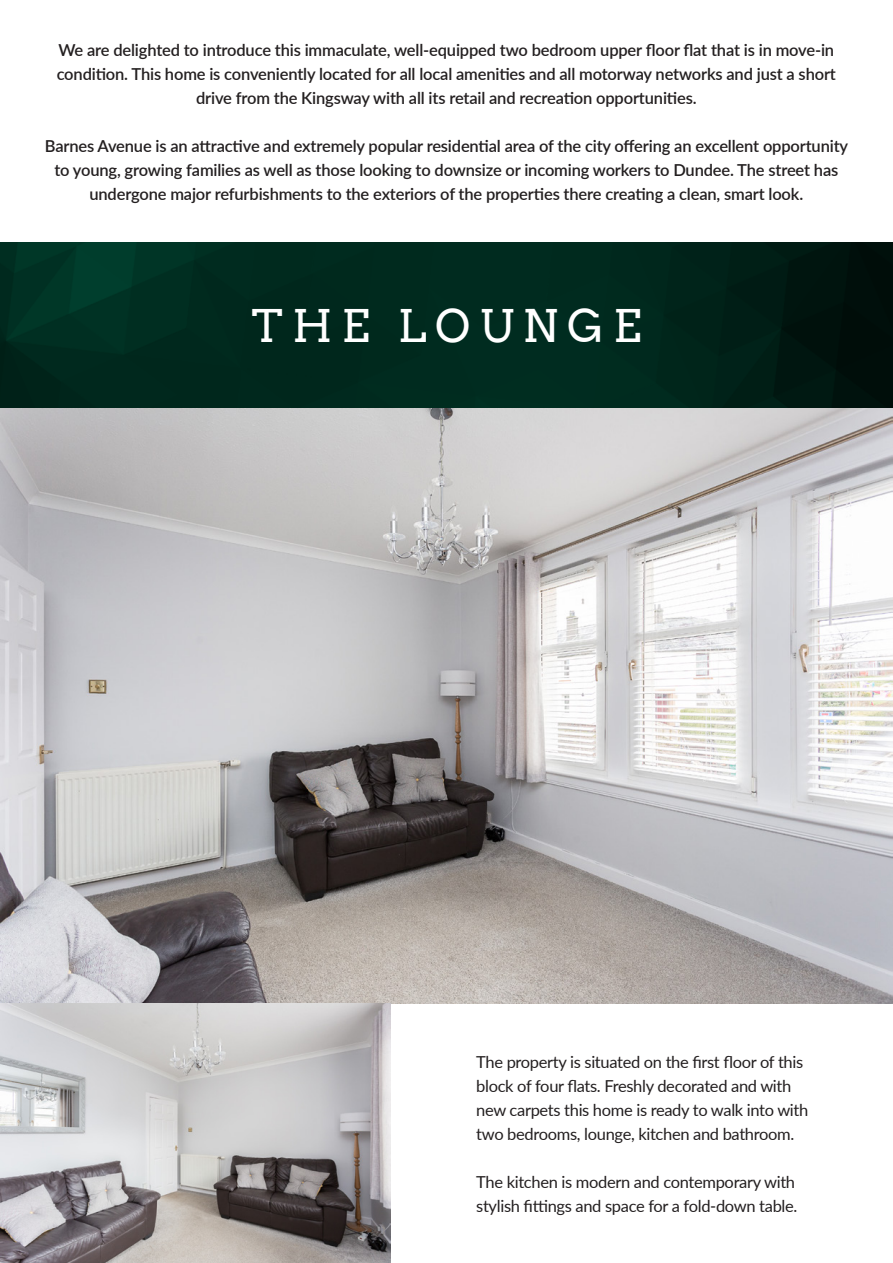
<style>
.page{position:relative;width:893px;height:1263px;background:#fff}
.page>*{position:absolute;margin:0;border:0;box-sizing:border-box;transform-origin:0 0}
.t1{font:45px "Arvo";letter-spacing:.2em;color:#fff}
.t2{font:600 16.5px/24px "Lato";letter-spacing:-.01em;color:#231f20;text-align:center}
.t3{font:16.5px/24px "Lato";letter-spacing:-.02em;color:#231f20}
</style>
<div class="page">
<img style="left:0;top:242px;width:893px;height:761px">
<img style="left:0;top:1003px;width:390px;height:260px">
<p class="t2" style="left:57px;top:37px;width:781px">We are delighted to introduce this immaculate, well-equipped two bedroom upper floor flat that is in move-in condition. This home is conveniently located for all local amenities and all motorway networks and just a short drive from the Kingsway with all its retail and recreation opportunities.</p>
<p class="t2" style="left:45px;top:133px;width:805px">Barnes Avenue is an attractive and extremely popular residential area of the city offering an excellent opportunity to young, growing families as well as those looking to downsize or incoming workers to Dundee. The street has undergone major refurbishments to the exteriors of the properties there creating a clean, smart look.</p>
<h1 class="t1" style="left:252px;top:299px;width:391px">THE LOUNGE</h1>
<p class="t3" style="left:476px;top:1049px;width:334px">The property is situated on the first floor of this block of four flats. Freshly decorated and with new carpets this home is ready to walk into with two bedrooms, lounge, kitchen and bathroom.</p>
<p class="t3" style="left:476px;top:1169px;width:323px">The kitchen is modern and contemporary with stylish fittings and space for a fold-down table.</p>
</div>
